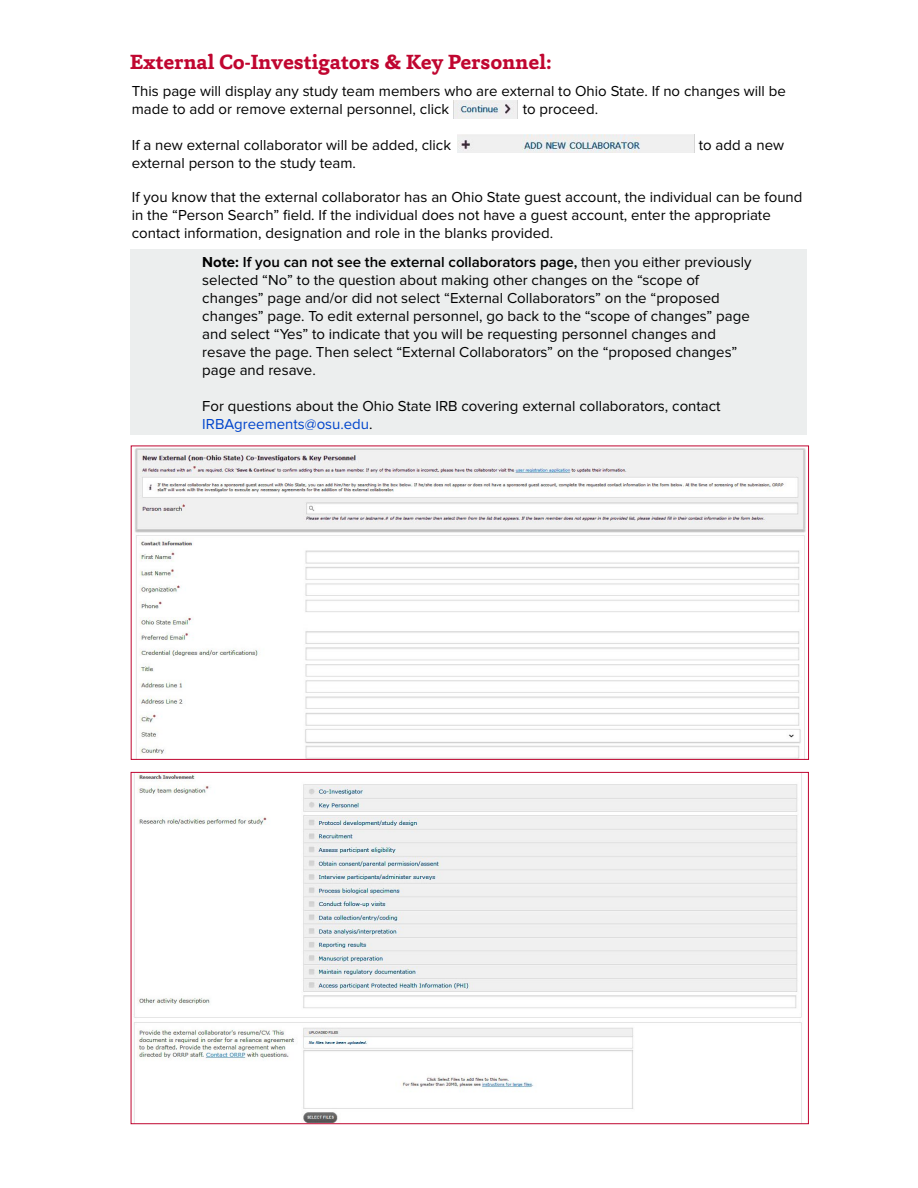
<style>
.page{position:relative;width:918px;height:1188px;background:#fff}
.page>*{position:absolute;margin:0;border:0;box-sizing:border-box;transform-origin:0 0}
.Section_Header{font:700 21px "Capita";color:#c00630}
.Note_Copy{font:15px/18px "Proxima Nova";color:#000}
.Body_Copy{font:15px/18px "Proxima Nova";color:#000}
.s1{font-weight:700}
.s2{font-weight:600}
.s3{color:#04c}
</style>
<div class="page">
<img style="left:454px;top:100px;width:64px;height:18px">
<img style="left:458px;top:135px;width:237px;height:18px">
<img style="left:134px;top:448px;width:672px;height:310px">
<div style="left:130px;top:249px;width:677px;height:185px;background:#eceeee"></div>
<img style="left:134px;top:774px;width:668px;height:348px">
<p class="Section_Header" style="left:130px;top:48px;width:423px">External Co-Investigators &amp; Key Personnel:</p>
<p class="Body_Copy" style="left:132px;top:83px;width:656px">This page will display any study team members who are external to Ohio State. If no changes will be made to add or remove external personnel, click</p>
<p class="Body_Copy" style="left:523px;top:101px;width:77px">to proceed.</p>
<p class="Body_Copy" style="left:132px;top:137px;width:321px">If a new external collaborator will be added, click</p>
<p class="Body_Copy" style="left:699px;top:137px;width:87px">to add a new</p>
<p class="Body_Copy" style="left:132px;top:155px;width:226px">external person to the study team.</p>
<p class="Body_Copy" style="left:132px;top:189px;width:672px">If you know that the external collaborator has an Ohio State guest account, the individual can be found in the “Person Search” field. If the individual does not have a guest account, enter the appropriate contact information, designation and role in the blanks provided.</p>
<p class="Note_Copy" style="left:202px;top:253px;width:551px"><span class="s1">Note:</span> <span class="s2">If you can not see the external collaborators page,</span> then you either previously selected “No” to the question about making other changes on the “scope of changes” page and/or did not select “External Collaborators” on the “proposed changes” page. To edit external personnel, go back to the “scope of changes” page and select “Yes” to indicate that you will be requesting personnel changes and resave the page. Then select “External Collaborators” on the “proposed changes” page and resave.</p>
<p class="Note_Copy" style="left:202px;top:397px;width:520px">For questions about the Ohio State IRB covering external collaborators, contact<br><span class="s3">IRBAgreements@osu.edu</span>.</p>
</div>
